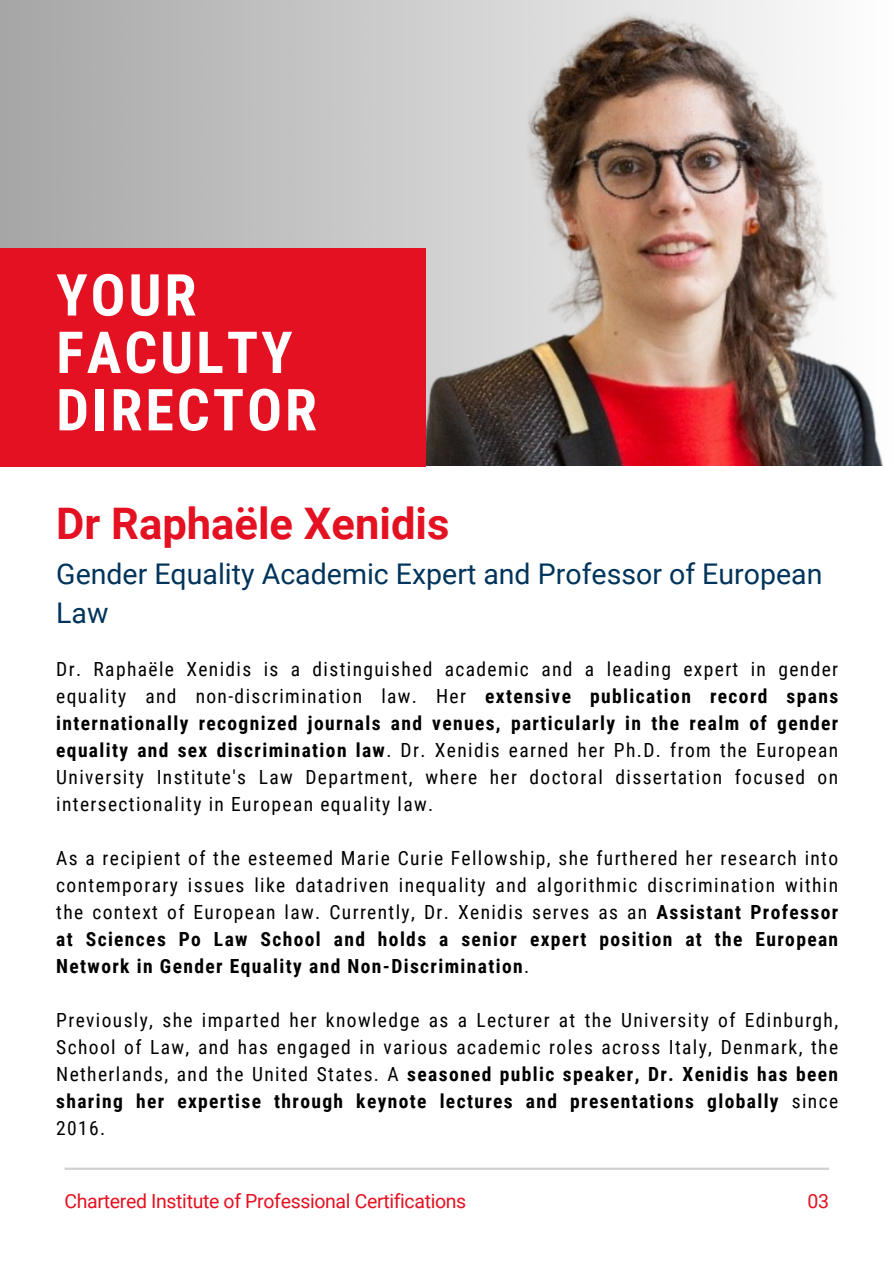
<style>
.page{position:relative;width:894px;height:1264px;background:#fff}
.page>*{position:absolute;margin:0;border:0;box-sizing:border-box;transform-origin:0 0}
.t1{font:700 57.9px/57.3px "Roboto Condensed";letter-spacing:.05em;color:#fff}
.t2{font:700 43.5px "Roboto";color:#e31121}
.t3{font:28.5px/39.3px "Roboto";color:#00345b}
.t4{font:19.5px/27px "Roboto Condensed";letter-spacing:.07em;color:#000;text-align:justify}
.t5{font:19.5px "Roboto";letter-spacing:-.015em;color:#e31121}
.s1{font-weight:700}
</style>
<div class="page">
<img style="left:0;top:0;width:884px;height:466px">
<div style="left:0;top:248px;width:425px;height:218px;background:#e31121"></div>
<hr style="left:65px;top:1167px;width:763px;height:2px;background:#d1d1d1">
<p class="t1" style="left:56px;top:267px;width:262px">YOUR<br>FACULTY<br>DIRECTOR</p>
<p class="t2" style="left:56px;top:499px;width:394px">Dr Raphaële Xenidis</p>
<p class="t3" style="left:56px;top:554px;width:767px">Gender Equality Academic Expert and Professor of European<br>Law</p>
<h1 class="t4" style="left:56px;top:655px;width:783px">Dr. Raphaële Xenidis is a distinguished academic and a leading expert in gender equality and non-discrimination law. Her <span class="s1">extensive publication record spans internationally recognized journals and venues, particularly in the realm of gender equality and sex discrimination law</span>. Dr. Xenidis earned her Ph.D. from the European University Institute's Law Department, where her doctoral dissertation focused on intersectionality in European equality law.</h1>
<h2 class="t4" style="left:56px;top:844px;width:783px">As a recipient of the esteemed Marie Curie Fellowship, she furthered her research into contemporary issues like datadriven inequality and algorithmic discrimination within the context of European law. Currently, Dr. Xenidis serves as an <span class="s1">Assistant Professor at Sciences Po Law School and holds a senior expert position at the European Network in Gender Equality and Non-Discrimination</span>.</h2>
<h3 class="t4" style="left:56px;top:1006px;width:783px">Previously, she imparted her knowledge as a Lecturer at the University of Edinburgh, School of Law, and has engaged in various academic roles across Italy, Denmark, the Netherlands, and the United States. A <span class="s1">seasoned public speaker, Dr. Xenidis has been sharing her expertise through keynote lectures and presentations globally</span> since 2016.</h3>
<p class="t5" style="left:65px;top:1189px;width:403px">Chartered Institute of Professional Certifications</p>
<p class="t5" style="left:807px;top:1189px;width:23px">03</p>
</div>
